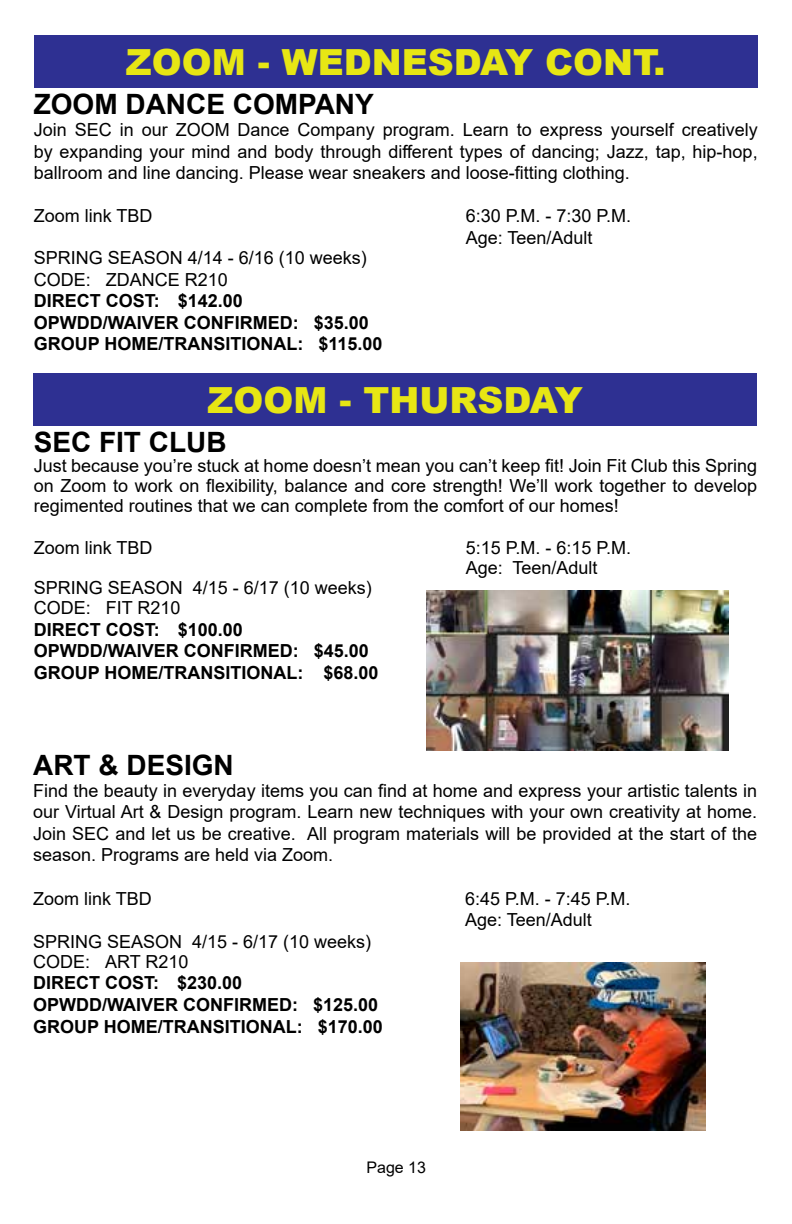
<style>
.page{position:relative;width:792px;height:1224px;background:#fff}
.page>*{position:absolute;margin:0;border:0;box-sizing:border-box;transform-origin:0 0}
.t1{font:900 36px "Arial";color:#e7e614}
.t2{font:700 28px "Arial";color:#000}
.t3{font:18px/21.6px "Arial";color:#000}
.t4{font:700 18px/21.6px "Arial";color:#000}
.t5{font:16px "Arial";color:#000}
</style>
<div class="page">
<img style="left:426px;top:591px;width:303px;height:160px">
<div style="left:33px;top:373px;width:724px;height:52px;background:#2e3092"></div>
<img style="left:461px;top:963px;width:245px;height:168px">
<div style="left:34px;top:35px;width:724px;height:53px;background:#2e3092"></div>
<h1 class="t1" style="left:126px;top:36px;width:541px">ZOOM - WEDNESDAY CONT.</h1>
<h2 class="t2" style="left:34px;top:85px;width:342px">ZOOM DANCE COMPANY</h2>
<p class="t3" style="left:34px;top:119px;width:725px;text-align:justify">Join SEC in our ZOOM Dance Company program. Learn to express yourself creatively by expanding your mind and body through different types of dancing; Jazz, tap, hip-hop, ballroom and line dancing. Please wear sneakers and loose-fitting clothing.</p>
<p class="t3" style="left:34px;top:205px;width:120px">Zoom link TBD</p>
<p class="t3" style="left:466px;top:205px;width:167px">6:30 P.M. - 7:30 P.M.<br>Age: Teen/Adult</p>
<p class="t3" style="left:34px;top:247px;width:335px">SPRING SEASON 4/14 - 6/16 (10 weeks)<br>CODE: ZDANCE R210</p>
<p class="t4" style="left:34px;top:290px;width:350px">DIRECT COST: $142.00<br>OPWDD/WAIVER CONFIRMED: $35.00<br>GROUP HOME/TRANSITIONAL: $115.00</p>
<h1 class="t1" style="left:207px;top:374px;width:377px">ZOOM - THURSDAY</h1>
<h2 class="t2" style="left:34px;top:423px;width:194px">SEC FIT CLUB</h2>
<p class="t3" style="left:34px;top:456px;width:725px;line-height:20px;text-align:justify">Just because you’re stuck at home doesn’t mean you can’t keep fit! Join Fit Club this Spring on Zoom to work on flexibility, balance and core strength! We’ll work together to develop regimented routines that we can complete from the comfort of our homes!</p>
<p class="t3" style="left:34px;top:537px;width:120px">Zoom link TBD</p>
<p class="t3" style="left:466px;top:538px;width:167px;line-height:20px">5:15 P.M. - 6:15 P.M.<br>Age: Teen/Adult</p>
<p class="t3" style="left:34px;top:578px;width:340px;line-height:20px">SPRING SEASON 4/15 - 6/17 (10 weeks)<br>CODE: FIT R210</p>
<p class="t4" style="left:34px;top:619px;width:346px">DIRECT COST: $100.00<br>OPWDD/WAIVER CONFIRMED: $45.00<br>GROUP HOME/TRANSITIONAL: $68.00</p>
<h2 class="t2" style="left:33px;top:745px;width:202px">ART &amp; DESIGN</h2>
<p class="t3" style="left:33px;top:779px;width:725px;text-align:justify">Find the beauty in everyday items you can find at home and express your artistic talents in our Virtual Art &amp; Design program. Learn new techniques with your own creativity at home.<br>Join SEC and let us be creative. All program materials will be provided at the start of the season. Programs are held via Zoom.</p>
<p class="t3" style="left:33px;top:887px;width:120px">Zoom link TBD</p>
<p class="t3" style="left:465px;top:887px;width:167px">6:45 P.M. - 7:45 P.M.<br>Age: Teen/Adult</p>
<p class="t3" style="left:33px;top:931px;width:340px;line-height:20px">SPRING SEASON 4/15 - 6/17 (10 weeks)<br>CODE: ART R210</p>
<p class="t4" style="left:33px;top:972px;width:351px">DIRECT COST: $230.00<br>OPWDD/WAIVER CONFIRMED: $125.00<br>GROUP HOME/TRANSITIONAL: $170.00</p>
<p class="t5" style="left:366px;top:1156px;width:61px">Page 13</p>
</div>
